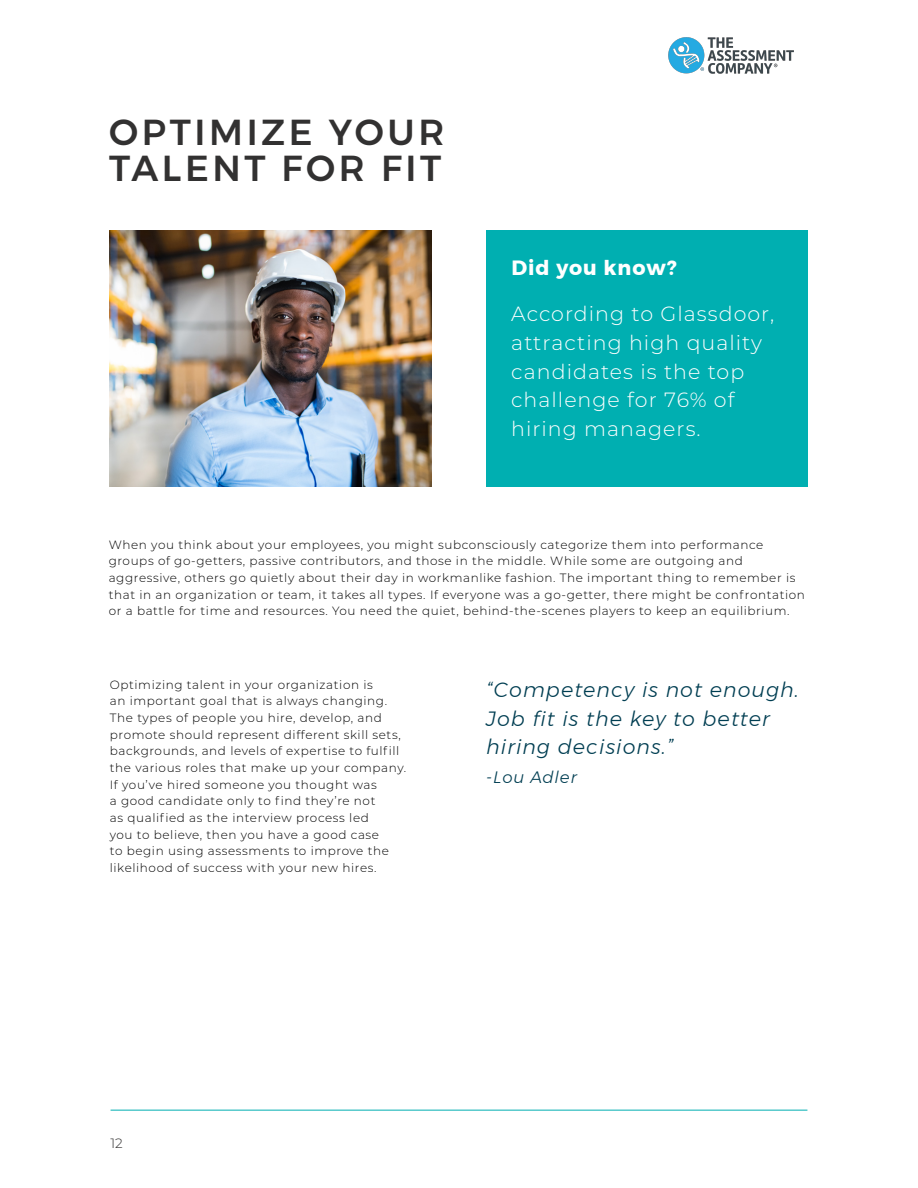
<style>
.page{position:relative;width:918px;height:1188px;background:#fff}
.page>*{position:absolute;margin:0;border:0;box-sizing:border-box;transform-origin:0 0}
.t1{font:500 36px/36px "Montserrat";letter-spacing:.1em;color:#323131}
.t2{font:300 20.55px/28.7px "Montserrat";letter-spacing:.05em;color:#fff}
.t3{font:italic 300 20.55px/28.7px "Montserrat";letter-spacing:.05em;color:#003e52}
.t4{font:700 20.55px "Montserrat";letter-spacing:.05em;color:#fff}
.t5{font:italic 300 16.5px "Montserrat";letter-spacing:.05em;color:#003e52}
.t6{font:300 13.5px "Montserrat";color:#323131}
.t7{font:300 12px/16.6px "Montserrat";letter-spacing:.05em;color:#000}
</style>
<div class="page">
<hr style="left:111px;top:1110px;width:696px;height:1px;background:#00afb1">
<div style="left:486px;top:230px;width:322px;height:256px;background:#00afb1"></div>
<img style="left:109px;top:230px;width:322px;height:256px">
<img style="left:668px;top:37px;width:126px;height:37px">
<h1 class="t1" style="left:109px;top:114px;width:337px">OPTIMIZE YOUR<br>TALENT FOR FIT</h1>
<h2 class="t4" style="left:511px;top:252px;width:167px">Did you know?</h2>
<h2 class="t2" style="left:511px;top:299px;width:265px">According to Glassdoor, attracting high quality candidates is the top challenge for 76% of hiring managers.</h2>
<p class="t7" style="left:109px;top:536px;width:698px">When you think about your employees, you might subconsciously categorize them into performance groups of go-getters, passive contributors, and those in the middle. While some are outgoing and aggressive, others go quietly about their day in workmanlike fashion. The important thing to remember is that in an organization or team, it takes all types. If everyone was a go-getter, there might be confrontation or a battle for time and resources. You need the quiet, behind-the-scenes players to keep an equilibrium.</p>
<p class="t7" style="left:110px;top:676px;width:298px">Optimizing talent in your organization is<br>an important goal that is always changing.<br>The types of people you hire, develop, and promote should represent different skill sets, backgrounds, and levels of expertise to fulfill the various roles that make up your company.<br>If you’ve hired someone you thought was<br>a good candidate only to find they’re not<br>as qualified as the interview process led<br>you to believe, then you have a good case<br>to begin using assessments to improve the likelihood of success with your new hires.</p>
<h2 class="t3" style="left:486px;top:675px;width:314px">“Competency is not enough.<br>Job fit is the key to better hiring decisions.”</h2>
<h3 class="t5" style="left:486px;top:765px;width:92px">-Lou Adler</h3>
<p class="t6" style="left:111px;top:1134px;width:14px">12</p>
</div>
